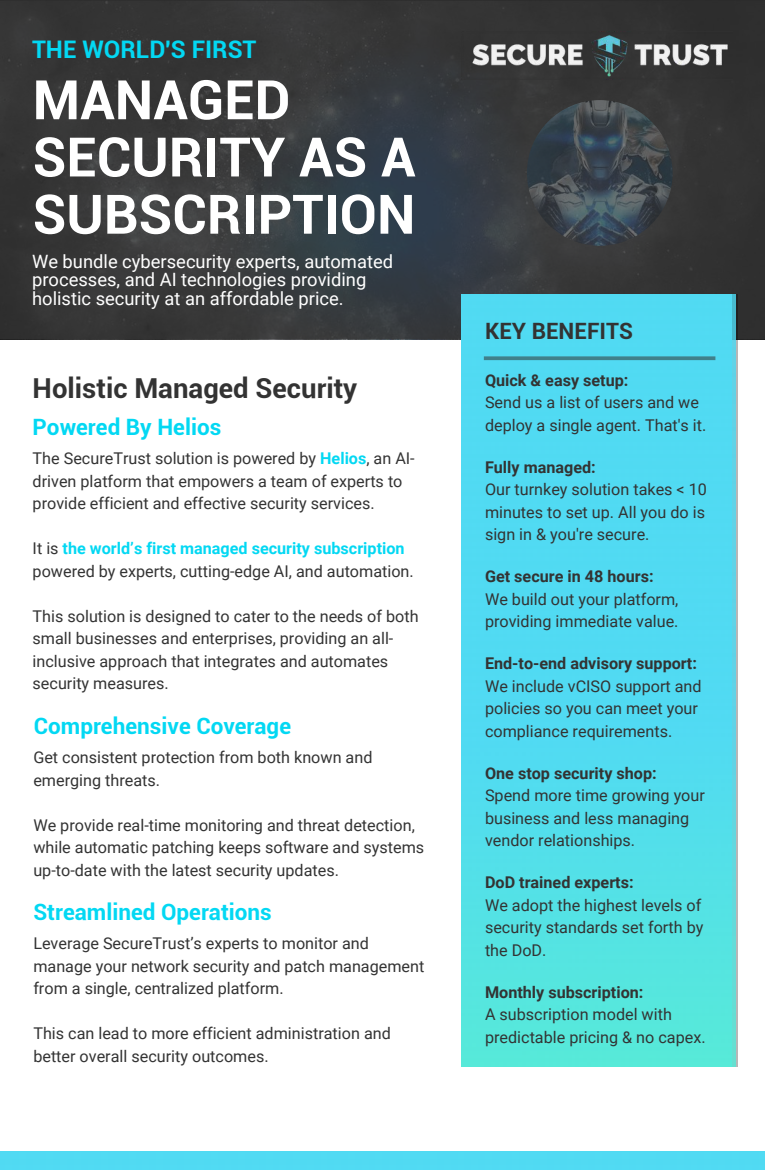
<style>
.page{position:relative;width:765px;height:1170px;background:#fff}
.page>*{position:absolute;margin:0;border:0;box-sizing:border-box;transform-origin:0 0}
.t1{font:700 54.5px/57.2px "Roboto";color:#fff}
.t2{font:700 27.5px "Roboto";color:#333}
.t3{font:700 24.25px "Roboto";color:#03d8f3}
.t4{font:700 22.5px "Roboto";color:#03d8f3}
.t5{font:700 22.5px "Roboto";color:#333}
.t6{font:18.38px/18.8px "Roboto";color:#fff}
.t7{font:16.25px/22.5px "Roboto";color:#333}
.t8{font:16.12px/22.5px "Roboto";color:#333}
.t9{font:700 16.12px "Roboto";color:#333}
.s1{font-weight:700;color:#03d8f3}
</style>
<div class="page">
<svg style="left:0;top:0;width:765px;height:340px;background:#35383a"></svg>
<img style="left:462px;top:31px;width:271px;height:48px">
<img style="left:527px;top:100px;width:146px;height:146px;border-radius:50%">
<img style="left:461px;top:294px;width:277px;height:773px">
<svg style="left:484px;top:356px;width:231px;height:4px"></svg>
<div style="left:0;top:1151px;width:765px;height:19px;background:#51daf3"></div>
<h3 class="t3" style="left:32px;top:32px;width:226px">THE WORLD'S FIRST</h3>
<h1 class="t1" style="left:33px;top:69px;width:384px">MANAGED<br>SECURITY AS A<br>SUBSCRIPTION</h1>
<p class="t6" style="left:32px;top:251px;width:363px">We bundle cybersecurity experts, automated processes, and AI technologies providing holistic security at an affordable price.</p>
<h2 class="t2" style="left:33px;top:369px;width:326px">Holistic Managed Security</h2>
<h3 class="t4" style="left:33px;top:411px;width:190px">Powered By Helios</h3>
<p class="t7" style="left:33px;top:447px;width:384px">The SecureTrust solution is powered by <span class="s1">Helios</span>, an AI&shy;driven platform that empowers a team of experts to provide efficient and effective security services.</p>
<p class="t7" style="left:33px;top:537px;width:383px">It is <span class="s1">the world’s first managed security subscription </span>powered by experts, cutting-edge AI, and automation.</p>
<p class="t7" style="left:33px;top:604px;width:388px">This solution is designed to cater to the needs of both small businesses and enterprises, providing an all&shy;inclusive approach that integrates and automates security measures.</p>
<h3 class="t4" style="left:34px;top:710px;width:259px">Comprehensive Coverage</h3>
<p class="t7" style="left:33px;top:745px;width:341px">Get consistent protection from both known and emerging threats.</p>
<p class="t7" style="left:33px;top:813px;width:392px">We provide real-time monitoring and threat detection, while automatic patching keeps software and systems up-to-date with the latest security updates.</p>
<h3 class="t4" style="left:33px;top:897px;width:240px">Streamlined Operations</h3>
<p class="t7" style="left:33px;top:932px;width:393px">Leverage SecureTrust’s experts to monitor and manage your network security and patch management from a single, centralized platform.</p>
<p class="t7" style="left:33px;top:1022px;width:359px">This can lead to more efficient administration and better overall security outcomes.</p>
<h3 class="t5" style="left:485px;top:315px;width:149px">KEY BENEFITS</h3>
<p class="t9" style="left:485px;top:369px;width:145px">Quick &amp; easy setup :</p>
<p class="t8" style="left:485px;top:391px;width:223px">Send us a list of users and we deploy a single agent. That's it.</p>
<p class="t9" style="left:485px;top:456px;width:112px">Fully managed :</p>
<p class="t8" style="left:485px;top:478px;width:224px">Our turnkey solution takes &lt; 10 minutes to set up. All you do is sign in &amp; you're secure.</p>
<p class="t9" style="left:485px;top:565px;width:170px">Get secure in 48 hours :</p>
<p class="t8" style="left:485px;top:587px;width:195px">We build out your platform, providing immediate value.</p>
<p class="t9" style="left:485px;top:652px;width:213px">End-to-end advisory support:</p>
<p class="t8" style="left:485px;top:674px;width:218px">We include vCISO support and policies so you can meet your compliance requirements.</p>
<p class="t9" style="left:485px;top:762px;width:173px">One stop security shop :</p>
<p class="t8" style="left:485px;top:784px;width:221px">Spend more time growing your business and less managing vendor relationships.</p>
<p class="t9" style="left:485px;top:871px;width:150px">DoD trained experts :</p>
<p class="t8" style="left:485px;top:893px;width:220px">We adopt the highest levels of security standards set forth by the DoD.</p>
<p class="t9" style="left:485px;top:981px;width:160px">Monthly subscription :</p>
<p class="t8" style="left:485px;top:1003px;width:222px">A subscription model with predictable pricing &amp; no capex.</p>
</div>
